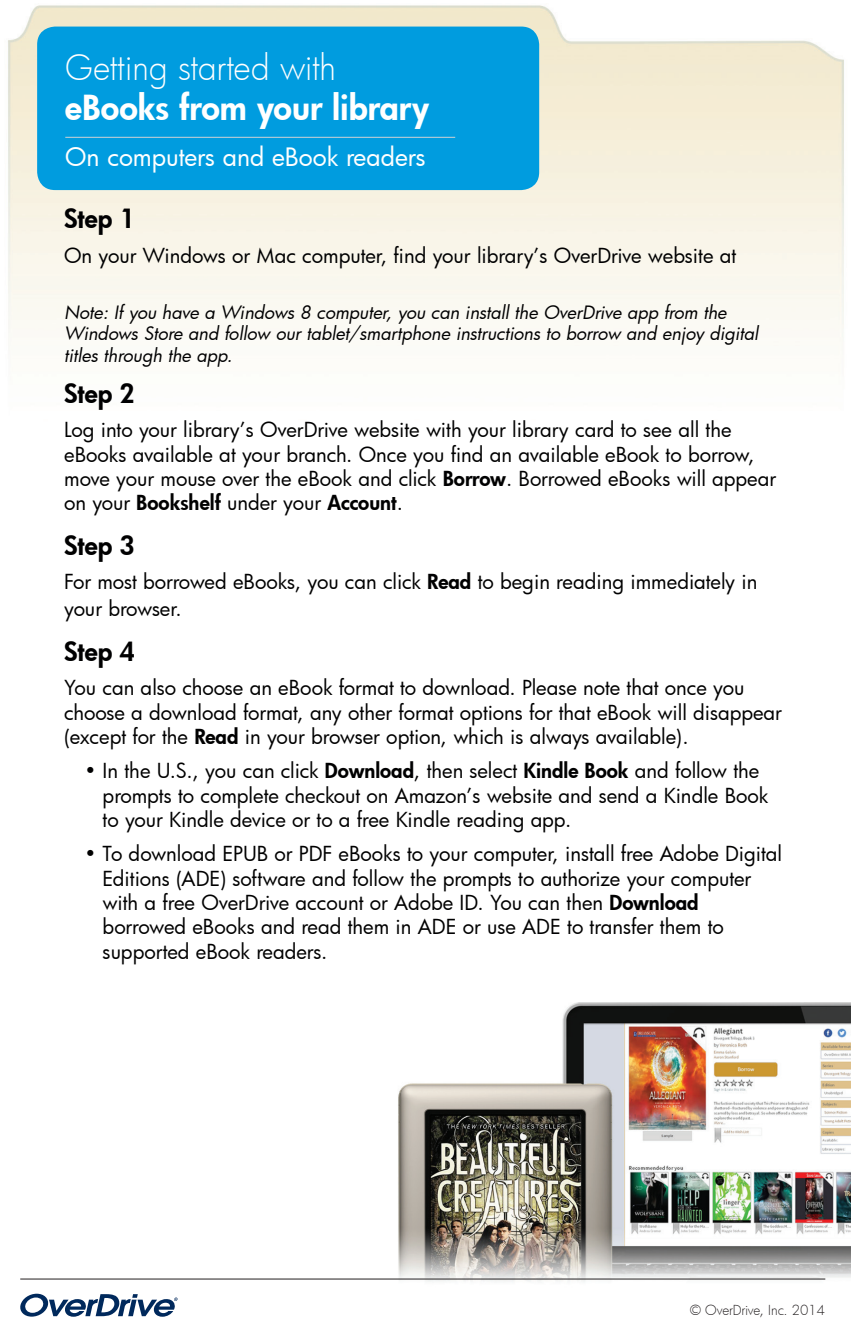
<style>
.page{position:relative;width:851px;height:1337px;background:#fff}
.page>*{position:absolute;margin:0;border:0;box-sizing:border-box;transform-origin:0 0}
.t1{font:800 33.75px "Futura";color:#fff}
.t2{font:300 33.75px "Futura";color:#fff}
.t3{font:800 25.88px "Futura";color:#000001}
.t4{font:24.75px "Futura";color:#fff}
.t5{font:20.25px/24.3px "Futura";color:#000001}
.t6{font:italic 18px/21.6px "Futura";color:#000001}
.t7{font:300 13.5px "Futura";color:#231f20}
.s1{font-weight:800}
</style>
<div class="page">
<img style="left:8px;top:5px;width:836px;height:333px">
<div style="left:37px;top:27px;width:502px;height:163px;background:#009cdf;border-radius:18px"></div>
<hr style="left:65px;top:137px;width:390px;height:1px;background:#d1d2d4">
<img style="left:105px;top:1002px;width:745px;height:315px">
<svg style="left:20px;top:1293px;width:157px;height:23px"></svg>
<hr style="left:20px;top:1278px;width:805px;height:1px;background:#231f20">
<h1 class="t2" style="left:65px;top:45px;width:272px">Getting started with</h1>
<h1 class="t1" style="left:65px;top:85px;width:365px">eBooks from your library</h1>
<p class="t4" style="left:65px;top:140px;width:362px">On computers and eBook readers</p>
<p class="t3" style="left:64px;top:201px;width:72px">Step 1</p>
<p class="t5" style="left:64px;top:242px;width:673px">On your Windows or Mac computer, find your library’s OverDrive website at</p>
<p class="t6" style="left:64px;top:301px;width:695px">Note: If you have a Windows 8 computer, you can install the OverDrive app from the<br>Windows Store and follow our tablet/smartphone instructions to borrow and enjoy digital titles through the app.</p>
<p class="t3" style="left:64px;top:376px;width:72px">Step 2</p>
<p class="t5" style="left:64px;top:417px;width:713px">Log into your library’s OverDrive website with your library card to see all the eBooks available at your branch. Once you find an available eBook to borrow, move your mouse over the eBook and click <span class="s1">Borrow</span>. Borrowed eBooks will appear on your <span class="s1">Bookshelf</span> under your <span class="s1">Account</span>.</p>
<p class="t3" style="left:64px;top:528px;width:72px">Step 3</p>
<p class="t5" style="left:64px;top:568px;width:695px;line-height:27px">For most borrowed eBooks, you can click <span class="s1">Read</span> to begin reading immediately in your browser.</p>
<p class="t3" style="left:64px;top:634px;width:72px">Step 4</p>
<p class="t5" style="left:64px;top:675px;width:719px">You can also choose an eBook format to download. Please note that once you choose a download format, any other format options for that eBook will disappear (except for the <span class="s1">Read</span> in your browser option, which is always available).</p>
<p class="t5" style="left:103px;top:758px;width:667px;text-indent:-18px">• In the U.S., you can click <span class="s1">Download</span>, then select <span class="s1">Kindle Book</span> and follow the prompts to complete checkout on Amazon’s website and send a Kindle Book to your Kindle device or to a free Kindle reading app.</p>
<p class="t5" style="left:103px;top:841px;width:681px;text-indent:-18px">• To download EPUB or PDF eBooks to your computer, install free Adobe Digital Editions (ADE) software and follow the prompts to authorize your computer with a free OverDrive account or Adobe ID. You can then <span class="s1">Download </span>borrowed eBooks and read them in ADE or use ADE to transfer them to supported eBook readers.</p>
<p class="t7" style="left:690px;top:1301px;width:137px">© OverDrive, Inc. 2014</p>
</div>
